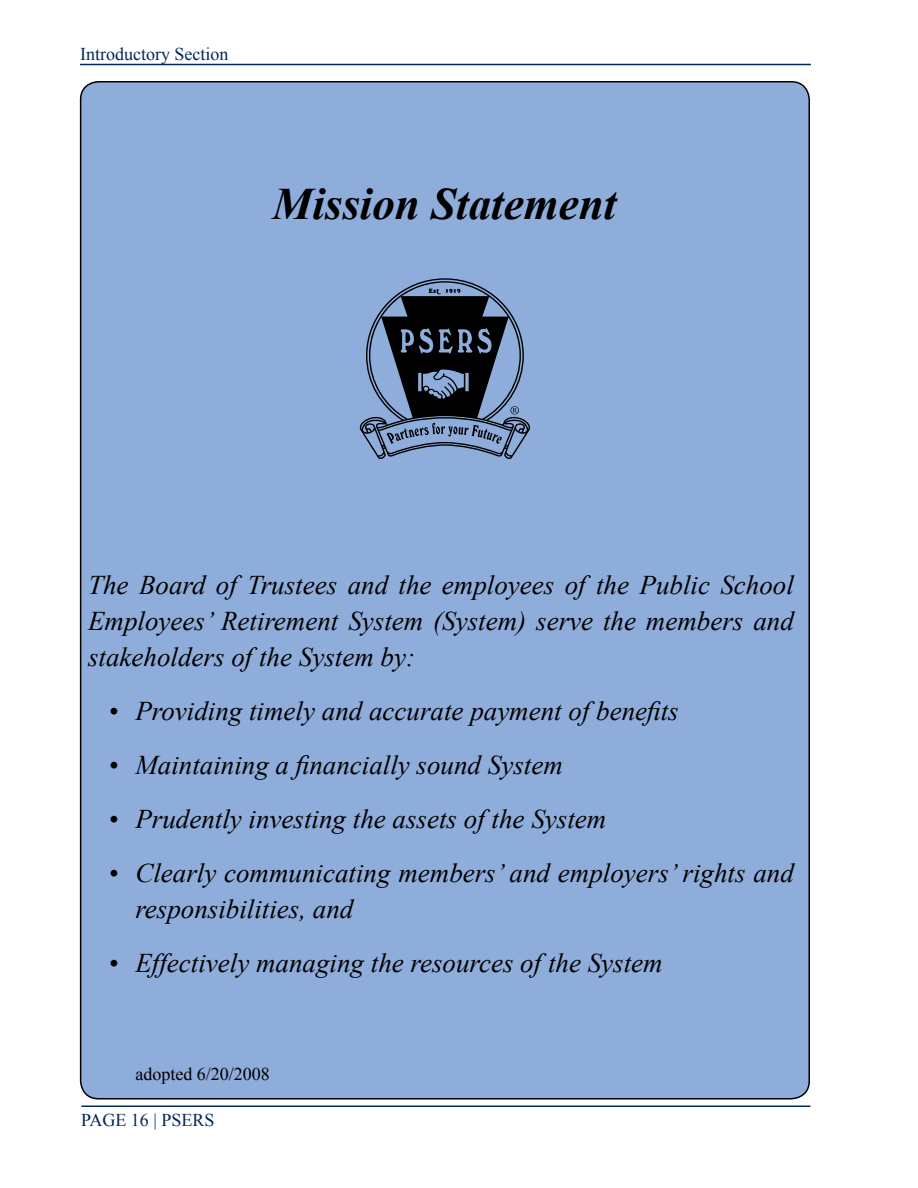
<style>
.page{position:relative;width:918px;height:1188px;background:#fff}
.page>*{position:absolute;margin:0;border:0;box-sizing:border-box;transform-origin:0 0}
.t1{font:italic 700 45px "Times New Roman";color:#000}
.reso_body{font:italic 27px/36px "Times New Roman";color:#000;text-align:justify}
.t2{font:18px "Times New Roman";color:#002a5a}
.t3{font:18px "Times New Roman";color:#000}
</style>
<div class="page">
<hr style="left:80px;top:64px;width:731px;height:1px;background:#002a5a">
<hr style="left:81px;top:1106px;width:729px;height:1px;background:#002a5a">
<div style="left:81px;top:82px;width:728px;height:1017px;background:#8faddb;border-radius:18px"></div>
<svg style="left:360px;top:278px;width:170px;height:181px"></svg>
<p class="t2" style="left:80px;top:42px;width:150px">Introductory Section</p>
<p class="t1" style="left:272px;top:172px;width:345px">Mission Statement</p>
<p class="reso_body" style="left:88px;top:566px;width:707px">The Board of Trustees and the employees of the Public School Employees’ Retirement System (System) serve the members and stakeholders of the System by:</p>
<p class="reso_body" style="left:108px;top:692px;width:572px">• Providing timely and accurate payment of benefits</p>
<p class="reso_body" style="left:108px;top:746px;width:456px">• Maintaining a financially sound System</p>
<p class="reso_body" style="left:108px;top:800px;width:499px">• Prudently investing the assets of the System</p>
<p class="reso_body" style="left:135px;top:854px;width:660px;text-indent:-27px">• Clearly communicating members’ and employers’ rights and responsibilities, and</p>
<p class="reso_body" style="left:108px;top:944px;width:556px">• Effectively managing the resources of the System</p>
<p class="t3" style="left:135px;top:1062px;width:136px">adopted 6/20/2008</p>
<p class="t2" style="left:81px;top:1108px;width:135px">PAGE 16 | PSERS</p>
</div>
